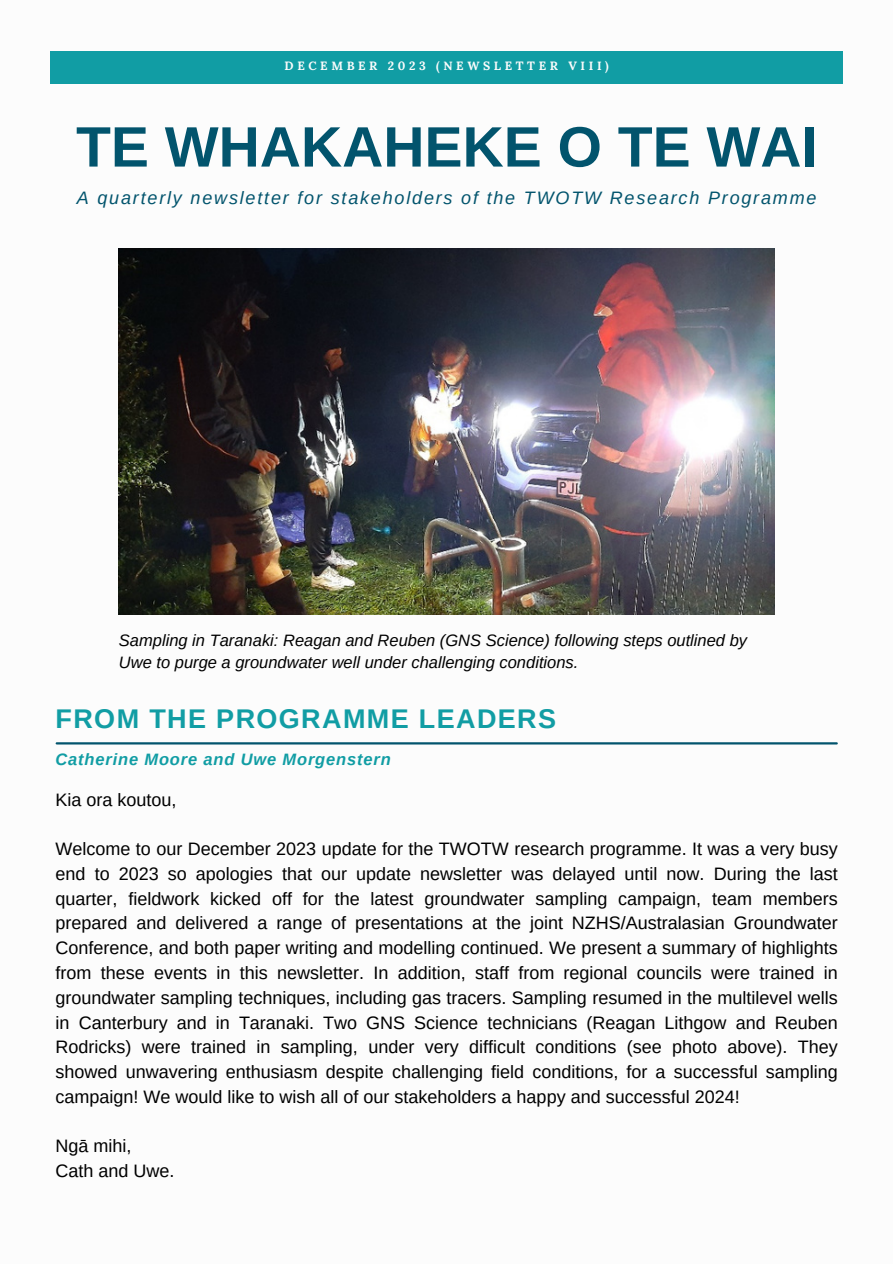
<style>
.page{position:relative;width:893px;height:1264px;background:#fff}
.page>*{position:absolute;margin:0;border:0;box-sizing:border-box;transform-origin:0 0}
.t1{font:700 57px "Arimo";color:#02546d}
.t2{font:700 27px "Arimo";letter-spacing:.05em;color:#119da4}
.t3{font:18px/24.8px "Arimo";color:#000;text-align:justify}
.t4{font:italic 18px "Arimo";letter-spacing:.1em;color:#02546d}
.t5{font:italic 16.5px/22.5px "Arimo";color:#000}
.t6{font:italic 700 16.5px "Arimo";letter-spacing:.05em;color:#119da4}
.t7{font:700 12px "Lora";letter-spacing:.3em;color:#fcfcfc}
</style>
<div class="page">
<div style="left:50px;top:51px;width:792px;height:32px;background:#119da4"></div>
<hr style="left:57px;top:742px;width:779px;height:2px;background:#02546d">
<img style="left:119px;top:249px;width:655px;height:365px">
<h4 class="t7" style="left:284px;top:58px;width:325px">DECEMBER 2023 (NEWSLETTER VIII)</h4>
<p class="t1" style="left:76px;top:115px;width:742px">TE WHAKAHEKE O TE WAI</p>
<h1 class="t4" style="left:77px;top:187px;width:741px">A quarterly newsletter for stakeholders of the TWOTW Research Programme</h1>
<h4 class="t5" style="left:119px;top:629px;width:629px">Sampling in Taranaki: Reagan and Reuben (GNS Science) following steps outlined by<br>Uwe to purge a groundwater well under challenging conditions.</h4>
<p class="t2" style="left:56px;top:703px;width:502px">FROM THE PROGRAMME LEADERS</p>
<h4 class="t6" style="left:56px;top:750px;width:336px">Catherine Moore and Uwe Morgenstern</h4>
<h4 class="t3" style="left:56px;top:787px;width:122px">Kia ora koutou,</h4>
<h2 class="t3" style="left:56px;top:836px;width:783px">Welcome to our December 2023 update for the TWOTW research programme. It was a very busy end to 2023 so apologies that our update newsletter was delayed until now. During the last quarter, fieldwork kicked off for the latest groundwater sampling campaign, team members prepared and delivered a range of presentations at the joint NZHS/Australasian Groundwater Conference, and both paper writing and modelling continued. We present a summary of highlights from these events in this newsletter. In addition, staff from regional councils were trained in groundwater sampling techniques, including gas tracers. Sampling resumed in the multilevel wells in Canterbury and in Taranaki. Two GNS Science technicians (Reagan Lithgow and Reuben Rodricks) were trained in sampling, under very difficult conditions (see photo above). They showed unwavering enthusiasm despite challenging field conditions, for a successful sampling campaign! We would like to wish all of our stakeholders a happy and successful 2024!</h2>
<h3 class="t3" style="left:56px;top:1133px;width:120px">Ngā mihi,<br>Cath and Uwe.</h3>
</div>
